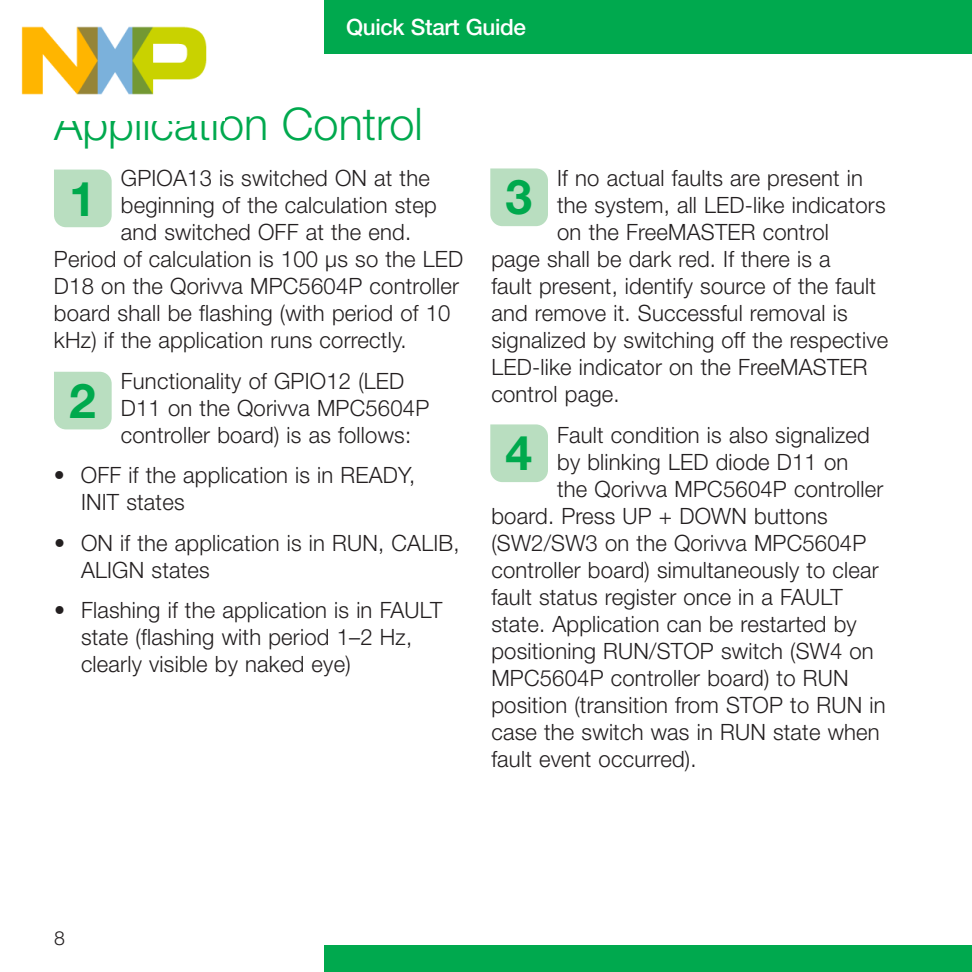
<style>
.page{position:relative;width:972px;height:972px;background:#fff}
.page>*{position:absolute;margin:0;border:0;box-sizing:border-box;transform-origin:0 0}
.t1{font:700 48px "Helvetica Neue LT Pro";color:#00a94d}
.t2{font:300 45px "Helvetica Neue LT Pro";color:#00a94e}
.t3{font:300 22.5px/27px "Helvetica Neue LT Pro";letter-spacing:.01em;color:#231f20}
.t4{font:500 22.5px "Helvetica Neue LT Pro";letter-spacing:-.015em;color:#fff}
.t5{font:300 19.5px "Helvetica Neue LT Pro";color:#231f20}
</style>
<div class="page">
<div style="left:324px;top:945px;width:648px;height:27px;background:#00a94e"></div>
<div style="left:324px;top:0;width:648px;height:54px;background:#00a94e"></div>
<div style="left:54px;top:170px;width:58px;height:57px;background:#b9dec0"></div>
<div style="left:54px;top:372px;width:58px;height:57px;background:#b9dec0"></div>
<div style="left:490px;top:168px;width:58px;height:58px;background:#b9dec0"></div>
<div style="left:490px;top:424px;width:58px;height:58px;background:#b9dec0"></div>
<img style="left:21px;top:26px;width:186px;height:69px">
<p class="t4" style="left:346px;top:14px;width:182px">Quick Start Guide</p>
<h2 class="t2" style="left:54px;top:97px;width:370px">Application Control</h2>
<p class="t3" style="left:121px;top:164px;width:311px">GPIOA13 is switched ON at the</p>
<p class="t3" style="left:121px;top:191px;width:317px">beginning of the calculation step</p>
<p class="t3" style="left:121px;top:218px;width:292px">and switched OFF at the end.</p>
<p class="t3" style="left:54px;top:245px;width:411px">Period of calculation is 100 µs so the LED</p>
<p class="t3" style="left:54px;top:272px;width:407px">D18 on the Qorivva MPC5604P controller</p>
<p class="t3" style="left:54px;top:299px;width:398px">board shall be flashing (with period of 10</p>
<p class="t3" style="left:54px;top:326px;width:354px">kHz) if the application runs correctly.</p>
<p class="t3" style="left:121px;top:367px;width:310px">Functionality of GPIO12 (LED<br>D11 on the Qorivva MPC5604P controller board) is as follows:</p>
<p class="t3" style="left:81px;top:461px;width:336px;text-indent:-27px">• OFF if the application is in READY,<br>INIT states</p>
<p class="t3" style="left:81px;top:529px;width:380px;text-indent:-27px">• ON if the application is in RUN, CALIB,<br>ALIGN states</p>
<p class="t3" style="left:81px;top:596px;width:363px;text-indent:-27px">• Flashing if the application is in FAULT state (flashing with period 1–2 Hz, clearly visible by naked eye)</p>
<h1 class="t1" style="left:69px;top:169px;width:28px">1</h1>
<h1 class="t1" style="left:69px;top:371px;width:28px">2</h1>
<p class="t3" style="left:557px;top:164px;width:307px">If no actual faults are present in</p>
<p class="t3" style="left:557px;top:191px;width:330px">the system, all LED-like indicators</p>
<p class="t3" style="left:557px;top:218px;width:273px">on the FreeMASTER control</p>
<p class="t3" style="left:491px;top:245px;width:341px">page shall be dark red. If there is a</p>
<p class="t3" style="left:491px;top:272px;width:386px">fault present, identify source of the fault</p>
<p class="t3" style="left:491px;top:299px;width:358px">and remove it. Successful removal is</p>
<p class="t3" style="left:491px;top:326px;width:398px">signalized by switching off the respective</p>
<p class="t3" style="left:491px;top:353px;width:378px">LED-like indicator on the FreeMASTER</p>
<p class="t3" style="left:491px;top:380px;width:130px">control page.</p>
<p class="t3" style="left:557px;top:421px;width:314px">Fault condition is also signalized</p>
<p class="t3" style="left:557px;top:448px;width:293px">by blinking LED diode D11 on</p>
<p class="t3" style="left:557px;top:475px;width:328px">the Qorivva MPC5604P controller</p>
<p class="t3" style="left:491px;top:502px;width:338px">board. Press UP + DOWN buttons</p>
<p class="t3" style="left:491px;top:529px;width:376px">(SW2/SW3 on the Qorivva MPC5604P</p>
<p class="t3" style="left:491px;top:556px;width:389px">controller board) simultaneously to clear</p>
<p class="t3" style="left:491px;top:583px;width:353px">fault status register once in a FAULT</p>
<p class="t3" style="left:491px;top:610px;width:367px">state. Application can be restarted by</p>
<p class="t3" style="left:491px;top:637px;width:384px">positioning RUN/STOP switch (SW4 on</p>
<p class="t3" style="left:491px;top:664px;width:359px">MPC5604P controller board) to RUN</p>
<p class="t3" style="left:491px;top:691px;width:396px">position (transition from STOP to RUN in</p>
<p class="t3" style="left:491px;top:718px;width:390px">case the switch was in RUN state when</p>
<p class="t3" style="left:491px;top:745px;width:207px">fault event occurred).</p>
<h1 class="t1" style="left:505px;top:168px;width:28px">3</h1>
<h1 class="t1" style="left:505px;top:424px;width:28px">4</h1>
<p class="t5" style="left:54px;top:926px;width:12px">8</p>
</div>
